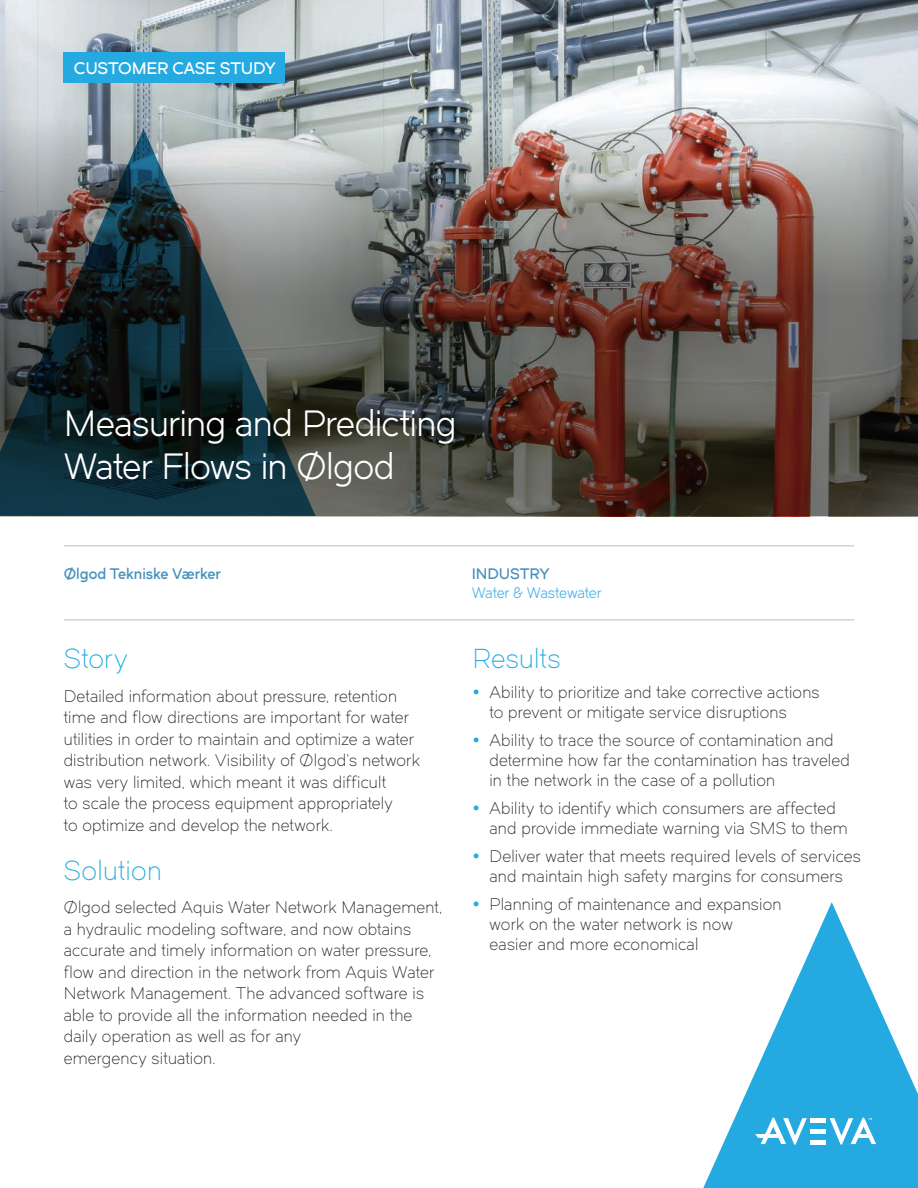
<style>
.page{position:relative;width:918px;height:1188px;background:#fff}
.page>*{position:absolute;margin:0;border:0;box-sizing:border-box;transform-origin:0 0}
.H2_-_Section_Title{font:36px/43.2px "Dual 400";letter-spacing:-.02em;color:#fff}
.Keywords{font:27px "Dual 300";letter-spacing:.015em;color:#24aae1}
.Body_Copy{font:16.5px/21.5px "Dual 300";letter-spacing:.015em;color:#231f20}
.t1{font:16.5px "Dual 600";letter-spacing:-.01em;color:#fff}
.Client_Industry{font:15px "Dual 600";letter-spacing:-.005em;color:#4390bb}
.Client_Information{font:15px "Dual 400";letter-spacing:-.015em;color:#4ab0e4}
</style>
<div class="page">
<svg style="left:703px;top:902px;width:215px;height:286px;fill:#24aae1"></svg>
<hr style="left:811px;top:1118px;width:15px;height:4px;background:#fff">
<hr style="left:811px;top:1129px;width:15px;height:4px;background:#fff">
<hr style="left:811px;top:1140px;width:15px;height:4px;background:#fff">
<svg style="left:755px;top:1118px;width:52px;height:27px"></svg>
<svg style="left:830px;top:1118px;width:46px;height:27px"></svg>
<hr style="left:64px;top:620px;width:790px;height:1px;background:#bcbdc0">
<hr style="left:64px;top:545px;width:790px;height:1px;background:#bcbdc0">
<img style="left:0;top:0;width:918px;height:113px">
<img style="left:0;top:113px;width:918px;height:403px">
<svg style="left:0;top:129px;width:316px;height:387px;background:#465356"></svg>
<div style="left:64px;top:52px;width:221px;height:31px;background:#24aae1"></div>
<p class="t1" style="left:74px;top:57px;width:204px">CUSTOMER CASE STUDY</p>
<p class="H2_-_Section_Title" style="left:64px;top:401px;width:394px">Measuring and Predicting<br>Water Flows in Ølgod</p>
<p class="Client_Industry" style="left:64px;top:564px;width:158px">Ølgod Tekniske Værker</p>
<p class="Client_Industry" style="left:472px;top:564px;width:79px">INDUSTRY</p>
<p class="Client_Information" style="left:472px;top:584px;width:132px">Water &amp; Wastewater</p>
<p class="Keywords" style="left:64px;top:643px;width:65px">Story</p>
<p class="Body_Copy" style="left:64px;top:686px;width:358px">Detailed information about pressure, retention time and flow directions are important for water utilities in order to maintain and optimize a water distribution network. Visibility of Ølgod’s network was very limited, which meant it was difficult<br>to scale the process equipment appropriately<br>to optimize and develop the network.</p>
<p class="Keywords" style="left:64px;top:854px;width:100px">Solution</p>
<p class="Body_Copy" style="left:64px;top:897px;width:380px">Ølgod selected Aquis Water Network Management, a hydraulic modeling software, and now obtains accurate and timely information on water pressure, flow and direction in the network from Aquis Water Network Management. The advanced software is able to provide all the information needed in the daily operation as well as for any<br>emergency situation.</p>
<p class="Keywords" style="left:472px;top:643px;width:90px">Results</p>
<p class="Body_Copy" style="left:490px;top:682px;width:332px;line-height:19.8px">Ability to prioritize and take corrective actions to prevent or mitigate service disruptions</p>
<p class="Body_Copy" style="left:490px;top:730px;width:362px;line-height:19.8px">Ability to trace the source of contamination and determine how far the contamination has traveled in the network in the case of a pollution</p>
<p class="Body_Copy" style="left:490px;top:798px;width:360px;line-height:19.8px">Ability to identify which consumers are affected and provide immediate warning via SMS to them</p>
<p class="Body_Copy" style="left:490px;top:846px;width:373px;line-height:19.8px">Deliver water that meets required levels of services and maintain high safety margins for consumers</p>
<p class="Body_Copy" style="left:490px;top:894px;width:294px;line-height:19.8px">Planning of maintenance and expansion work on the water network is now<br>easier and more economical</p>
</div>
